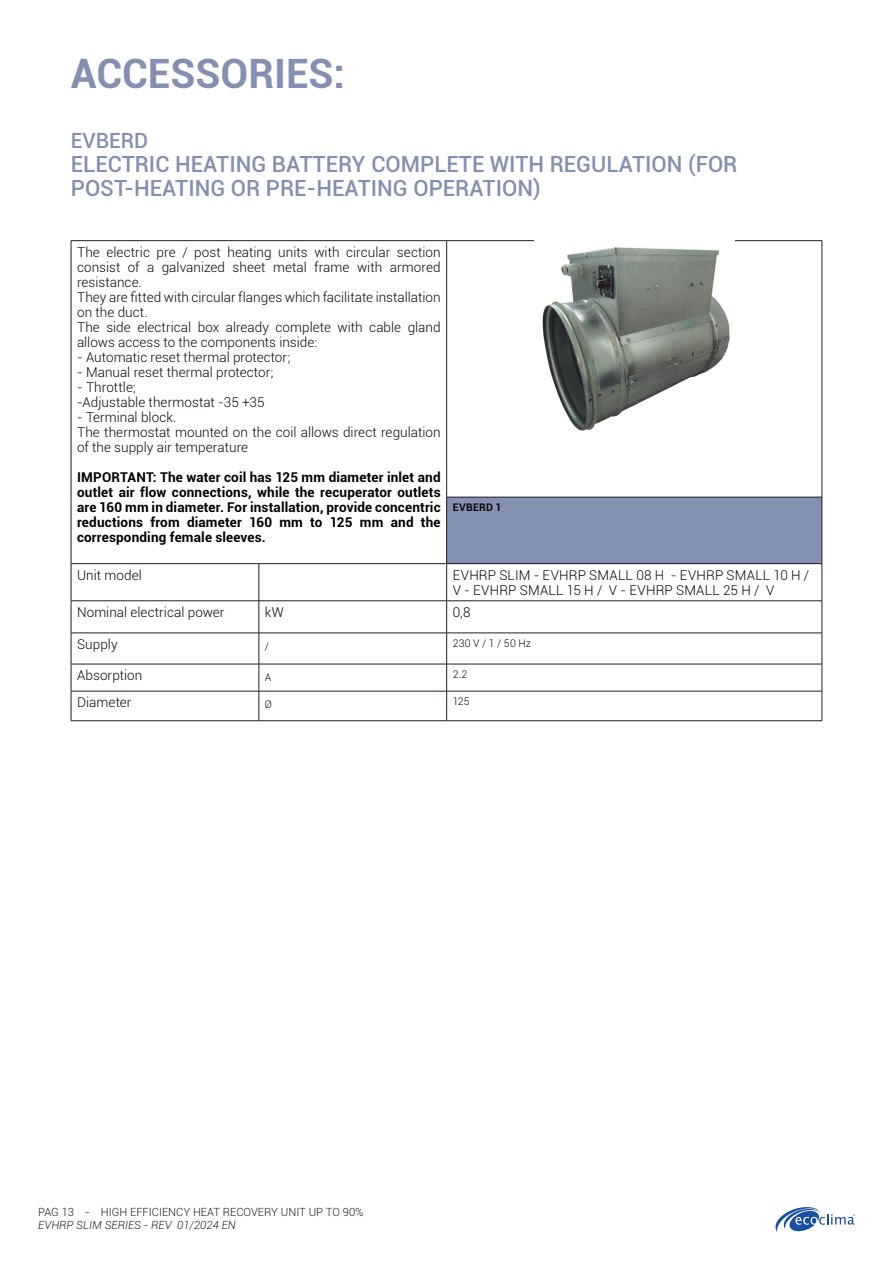
<style>
.page{position:relative;width:893px;height:1263px;background:#fff}
.page>*{position:absolute;margin:0;border:0;box-sizing:border-box;transform-origin:0 0}
.Titolo{font:700 40.5px "Roboto";color:#8490b1}
.t1{font:500 22.35px/24px "Roboto";color:#8490b1}
.t2{font:500 21px "Roboto";color:#8490b1}
.Testo{font:300 13.5px/15px "Roboto";letter-spacing:.005em;color:#0c0806}
.Testo-2{font:700 13.5px/15px "Roboto";letter-spacing:.01em;color:#000;text-align:justify}
.t3{font:300 11.25px "Roboto";color:#231f20}
.t4{font:italic 300 11.25px "Roboto";color:#231f20}
.Testo-3{font:300 10.5px "Roboto";letter-spacing:.015em;color:#0c0806}
.Testo-4{font:700 10.5px "Roboto";letter-spacing:.025em;color:#0c0806}
</style>
<div class="page">
<svg style="left:775px;top:1207px;width:80px;height:25px"></svg>
<svg style="left:72px;top:241px;width:750px;height:479px"></svg>
<div style="left:447px;top:497px;width:375px;height:67px;background:#8490b2"></div>
<hr style="left:71px;top:240px;width:188px;height:1px;background:#231f20">
<hr style="left:71px;top:241px;width:1px;height:256px;background:#231f20">
<hr style="left:259px;top:240px;width:188px;height:1px;background:#231f20">
<hr style="left:447px;top:240px;width:375px;height:1px;background:#231f20">
<hr style="left:446px;top:241px;width:1px;height:256px;background:#231f20">
<hr style="left:822px;top:241px;width:1px;height:256px;background:#231f20">
<hr style="left:71px;top:497px;width:1px;height:66px;background:#231f20">
<hr style="left:446px;top:497px;width:376px;height:1px;background:#231f20">
<hr style="left:446px;top:497px;width:1px;height:66px;background:#231f20">
<hr style="left:822px;top:497px;width:1px;height:66px;background:#231f20">
<hr style="left:71px;top:563px;width:188px;height:1px;background:#231f20">
<hr style="left:71px;top:564px;width:1px;height:37px;background:#231f20">
<hr style="left:259px;top:563px;width:188px;height:1px;background:#231f20">
<hr style="left:259px;top:564px;width:1px;height:37px;background:#231f20">
<hr style="left:447px;top:563px;width:375px;height:1px;background:#231f20">
<hr style="left:446px;top:564px;width:1px;height:37px;background:#231f20">
<hr style="left:822px;top:564px;width:1px;height:37px;background:#231f20">
<hr style="left:71px;top:600px;width:188px;height:1px;background:#231f20">
<hr style="left:71px;top:601px;width:1px;height:32px;background:#231f20">
<hr style="left:259px;top:600px;width:188px;height:1px;background:#231f20">
<hr style="left:259px;top:601px;width:1px;height:32px;background:#231f20">
<hr style="left:447px;top:600px;width:375px;height:1px;background:#231f20">
<hr style="left:446px;top:601px;width:1px;height:32px;background:#231f20">
<hr style="left:822px;top:601px;width:1px;height:32px;background:#231f20">
<hr style="left:71px;top:633px;width:188px;height:1px;background:#231f20">
<hr style="left:71px;top:633px;width:1px;height:31px;background:#231f20">
<hr style="left:259px;top:633px;width:188px;height:1px;background:#231f20">
<hr style="left:259px;top:633px;width:1px;height:31px;background:#231f20">
<hr style="left:447px;top:633px;width:375px;height:1px;background:#231f20">
<hr style="left:446px;top:633px;width:1px;height:31px;background:#231f20">
<hr style="left:822px;top:633px;width:1px;height:31px;background:#231f20">
<hr style="left:71px;top:664px;width:188px;height:1px;background:#231f20">
<hr style="left:259px;top:664px;width:188px;height:1px;background:#231f20">
<hr style="left:447px;top:664px;width:375px;height:1px;background:#231f20">
<hr style="left:71px;top:691px;width:188px;height:1px;background:#231f20">
<svg style="left:71px;top:664px;width:1px;height:56px"></svg>
<hr style="left:259px;top:691px;width:188px;height:1px;background:#231f20">
<svg style="left:259px;top:664px;width:1px;height:56px"></svg>
<hr style="left:447px;top:691px;width:375px;height:1px;background:#231f20">
<svg style="left:446px;top:664px;width:1px;height:56px"></svg>
<svg style="left:822px;top:664px;width:1px;height:56px"></svg>
<hr style="left:71px;top:720px;width:188px;height:1px;background:#231f20">
<hr style="left:259px;top:720px;width:188px;height:1px;background:#231f20">
<hr style="left:447px;top:720px;width:375px;height:1px;background:#231f20">
<img style="left:535px;top:241px;width:199px;height:196px">
<p class="Titolo" style="left:71px;top:45px;width:276px">ACCESSORIES:</p>
<p class="t2" style="left:71px;top:126px;width:79px">EVBERD</p>
<p class="t1" style="left:71px;top:151px;width:668px">ELECTRIC HEATING BATTERY COMPLETE WITH REGULATION (FOR<br>POST-HEATING OR PRE-HEATING OPERATION)</p>
<p class="Testo" style="left:77px;top:244px;width:365px;text-align:justify">The electric pre / post heating units with circular section consist of a galvanized sheet metal frame with armored resistance.</p>
<p class="Testo" style="left:77px;top:289px;width:365px">They are fitted with circular flanges which facilitate installation on the duct.</p>
<p class="Testo" style="left:77px;top:319px;width:365px">The side electrical box already complete with cable gland allows access to the components inside:</p>
<p class="Testo" style="left:77px;top:349px;width:215px">- Automatic reset thermal protector;</p>
<p class="Testo" style="left:77px;top:364px;width:198px">- Manual reset thermal protector;</p>
<p class="Testo" style="left:77px;top:379px;width:60px">- Throttle;</p>
<p class="Testo" style="left:77px;top:394px;width:189px">-Adjustable thermostat -35 +35</p>
<p class="Testo" style="left:77px;top:409px;width:101px">- Terminal block.</p>
<p class="Testo" style="left:77px;top:424px;width:365px">The thermostat mounted on the coil allows direct regulation of the supply air temperature</p>
<p class="Testo-2" style="left:77px;top:469px;width:365px">IMPORTANT: The water coil has 125 mm diameter inlet and outlet air flow connections, while the recuperator outlets are 160 mm in diameter. For installation, provide concentric reductions from diameter 160 mm to 125 mm and the corresponding female sleeves.</p>
<p class="Testo-4" style="left:453px;top:500px;width:50px">EVBERD 1</p>
<p class="Testo" style="left:77px;top:567px;width:66px">Unit model</p>
<p class="Testo" style="left:453px;top:567px;width:358px">EVHRP SLIM - EVHRP SMALL 08 H - EVHRP SMALL 10 H /<br>V - EVHRP SMALL 15 H / V - EVHRP SMALL 25 H / V</p>
<p class="Testo" style="left:77px;top:604px;width:149px">Nominal electrical power</p>
<p class="Testo" style="left:265px;top:604px;width:20px">kW</p>
<p class="Testo" style="left:453px;top:604px;width:19px">0,8</p>
<p class="Testo" style="left:77px;top:636px;width:42px">Supply</p>
<p class="Testo-3" style="left:265px;top:639px;width:6px">/</p>
<p class="Testo-3" style="left:453px;top:636px;width:80px">230 V / 1 / 50 Hz</p>
<p class="Testo" style="left:77px;top:667px;width:67px">Absorption</p>
<p class="Testo-3" style="left:265px;top:670px;width:8px">A</p>
<p class="Testo-3" style="left:453px;top:667px;width:16px">2.2</p>
<p class="Testo" style="left:77px;top:694px;width:56px">Diameter</p>
<p class="Testo-3" style="left:265px;top:697px;width:9px">Ø</p>
<p class="Testo-3" style="left:453px;top:694px;width:18px">125</p>
<p class="t3" style="left:38px;top:1204px;width:327px">PAG 13 - HIGH EFFICIENCY HEAT RECOVERY UNIT UP TO 90%</p>
<p class="t4" style="left:38px;top:1217px;width:199px">EVHRP SLIM SERIES - REV 01/2024 EN</p>
</div>
